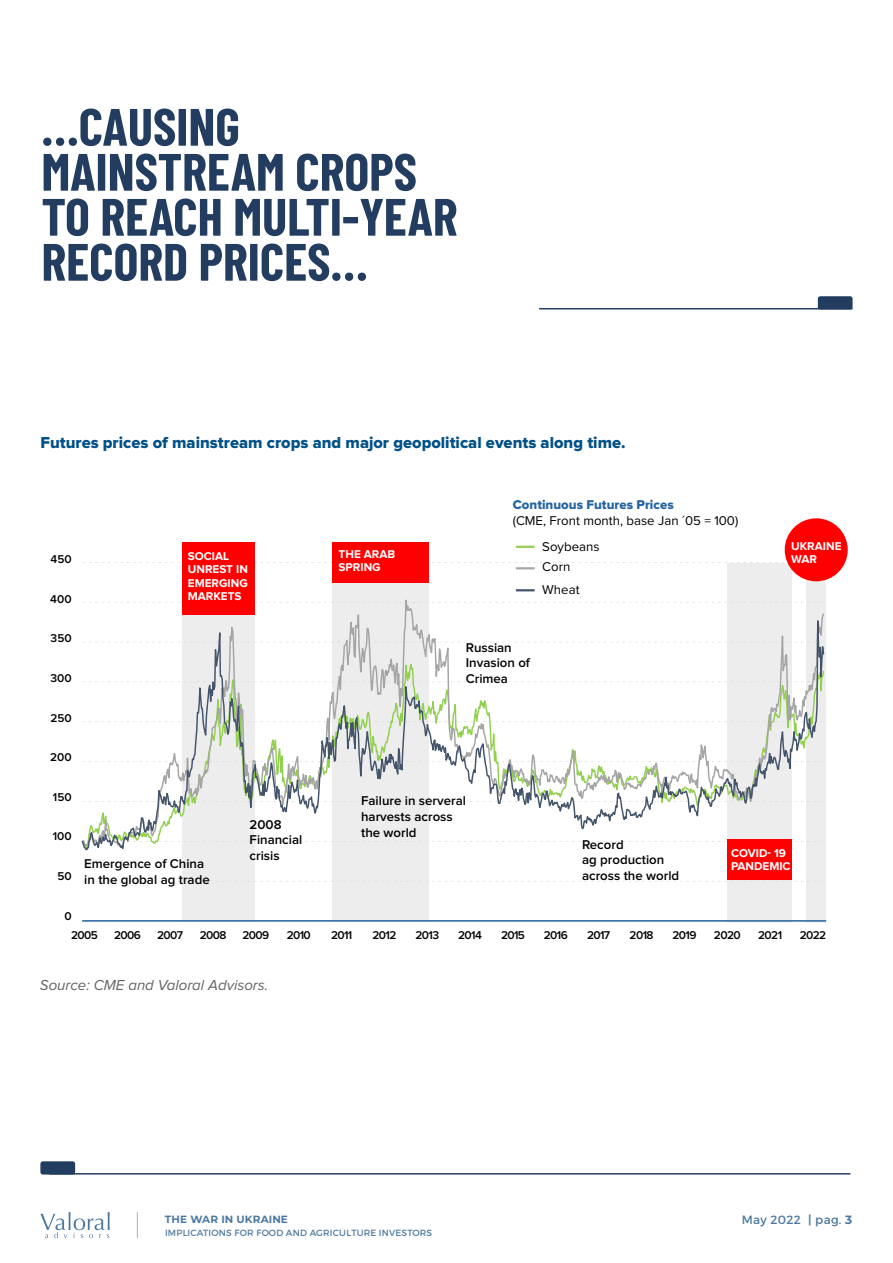
<style>
.page{position:relative;width:893px;height:1263px;background:#fff}
.page>*{position:absolute;margin:0;border:0;box-sizing:border-box;transform-origin:0 0}
.t1{font:700 52.5px/45px "Barlow Condensed";color:#233d60}
.t2{font:16.5px "Proxima Nova Extrabld";color:#015087}
.t3{font:italic 15px "Proxima Nova";color:#636366}
.t4{font:600 13.2px/15.9px "Proxima Nova";color:#000}
.t5{font:13.2px/15.9px "Proxima Nova";color:#000}
.t6{font:12px "Montserrat";letter-spacing:.025em;color:#4c78a0}
.t7{font:600 11.7px/18.9px "Proxima Nova";letter-spacing:-.05em;color:#000}
.t8{font:700 11.7px/13.2px "Proxima Nova";color:#fff}
.t9{font:700 10.5px "Montserrat";letter-spacing:.01em;color:#4c78a0}
.t10{font:9px "Montserrat";letter-spacing:.02em;color:#4c78a0}
.s1{font-family:"Proxima Nova Extrabld";color:#2564a1}
.s2{font-weight:600}
.s3{font-weight:700}
</style>
<div class="page">
<svg style="left:40px;top:1212px;width:70px;height:26px"></svg>
<svg style="left:137px;top:1212px;width:1px;height:26px"></svg>
<hr style="left:49px;top:1173px;width:801px;height:1px;background:#233d60">
<div style="left:40px;top:1161px;width:35px;height:13px;background:#233d60;border-radius:3px"></div>
<div style="left:727px;top:563px;width:65px;height:359px;background:#ededed"></div>
<div style="left:806px;top:563px;width:20px;height:359px;background:#ededed"></div>
<div style="left:183px;top:578px;width:72px;height:344px;background:#ededed"></div>
<div style="left:332px;top:553px;width:96px;height:369px;background:#ededed"></div>
<div style="left:332px;top:542px;width:96px;height:40px;background:#f00"></div>
<div style="left:183px;top:542px;width:72px;height:72px;background:#f00"></div>
<div style="left:727px;top:839px;width:65px;height:41px;background:#f00"></div>
<svg style="left:81px;top:544px;width:744px;height:311px"></svg>
<div style="left:785px;top:518px;width:63px;height:63px;background:#f00;border-radius:50%"></div>
<hr style="left:82px;top:920px;width:744px;height:1px;background:#2564a1">
<hr style="left:539px;top:308px;width:314px;height:1px;background:#233d60">
<div style="left:818px;top:296px;width:35px;height:13px;background:#233d60;border-radius:3px"></div>
<p class="t1" style="left:41px;top:101px;width:418px">…CAUSING<br>MAINSTREAM CROPS<br>TO REACH MULTI-YEAR<br>RECORD PRICES…</p>
<p class="t2" style="left:40px;top:435px;width:587px">Futures prices of mainstream crops and major geopolitical events along time.</p>
<p class="t5" style="left:513px;top:497px;width:227px"><span class="s1">Continuous Futures Prices<br></span>(CME, Front month, base Jan ´05 = 100)</p>
<p class="t5" style="left:542px;top:539px;width:59px">Soybeans</p>
<p class="t5" style="left:542px;top:582px;width:39px">Wheat</p>
<p class="t8" style="left:791px;top:540px;width:52px">UKRAINE</p>
<p class="t8" style="left:188px;top:550px;width:62px">SOCIAL<br>UNREST IN<br>EMERGING<br>MARKETS</p>
<p class="t8" style="left:339px;top:548px;width:58px">THE ARAB<br>SPRING</p>
<p class="t7" style="left:51px;top:550px;width:23px">450</p>
<p class="t8" style="left:791px;top:553px;width:27px">WAR</p>
<p class="t7" style="left:50px;top:590px;width:23px">400</p>
<p class="t7" style="left:51px;top:629px;width:23px">350</p>
<p class="t7" style="left:50px;top:669px;width:23px">300</p>
<p class="t7" style="left:50px;top:709px;width:23px">250</p>
<p class="t7" style="left:50px;top:748px;width:23px">200</p>
<p class="t7" style="left:53px;top:788px;width:20px">150</p>
<p class="t7" style="left:53px;top:828px;width:20px">100</p>
<p class="t7" style="left:57px;top:867px;width:16px">50</p>
<p class="t7" style="left:71px;top:907px;width:28px;text-indent:-7px">0<br>2005</p>
<p class="t5" style="left:542px;top:559px;width:30px">Corn</p>
<p class="t4" style="left:466px;top:640px;width:66px">Russian<br>Invasion of<br>Crimea</p>
<p class="t4" style="left:361px;top:794px;width:106px">Failure in serveral harvests across the world</p>
<p class="t4" style="left:250px;top:817px;width:54px">2008<br>Financial crisis</p>
<p class="t4" style="left:582px;top:837px;width:99px">Record<br>ag production across the world</p>
<p class="t8" style="left:731px;top:847px;width:61px">COVID- 19<br>PANDEMIC</p>
<p class="t4" style="left:84px;top:856px;width:127px">Emergence of China in the global ag trade</p>
<p class="t7" style="left:114px;top:926px;width:28px">2006</p>
<p class="t7" style="left:157px;top:926px;width:27px">2007</p>
<p class="t7" style="left:200px;top:926px;width:28px">2008</p>
<p class="t7" style="left:243px;top:926px;width:28px">2009</p>
<p class="t7" style="left:287px;top:926px;width:26px">2010</p>
<p class="t7" style="left:331px;top:926px;width:23px">2011</p>
<p class="t7" style="left:373px;top:926px;width:25px">2012</p>
<p class="t7" style="left:415px;top:926px;width:25px">2013</p>
<p class="t7" style="left:458px;top:926px;width:25px">2014</p>
<p class="t7" style="left:501px;top:926px;width:25px">2015</p>
<p class="t7" style="left:544px;top:926px;width:25px">2016</p>
<p class="t7" style="left:587px;top:926px;width:25px">2017</p>
<p class="t7" style="left:630px;top:926px;width:25px">2018</p>
<p class="t7" style="left:672px;top:926px;width:25px">2019</p>
<p class="t7" style="left:714px;top:926px;width:28px">2020</p>
<p class="t7" style="left:758px;top:926px;width:25px">2021</p>
<p class="t7" style="left:800px;top:926px;width:28px">2022</p>
<p class="t3" style="left:40px;top:978px;width:230px">Source: CME and Valoral Advisors.</p>
<p class="t9" style="left:165px;top:1211px;width:124px">THE WAR IN UKRAINE</p>
<p class="t10" style="left:165px;top:1227px;width:269px">IMPLICATIONS FOR FOOD AND AGRICULTURE INVESTORS</p>
<p class="t6" style="left:742px;top:1213px;width:112px">May 2022 <span class="s2">|</span> pag. <span class="s3">3</span></p>
</div>
